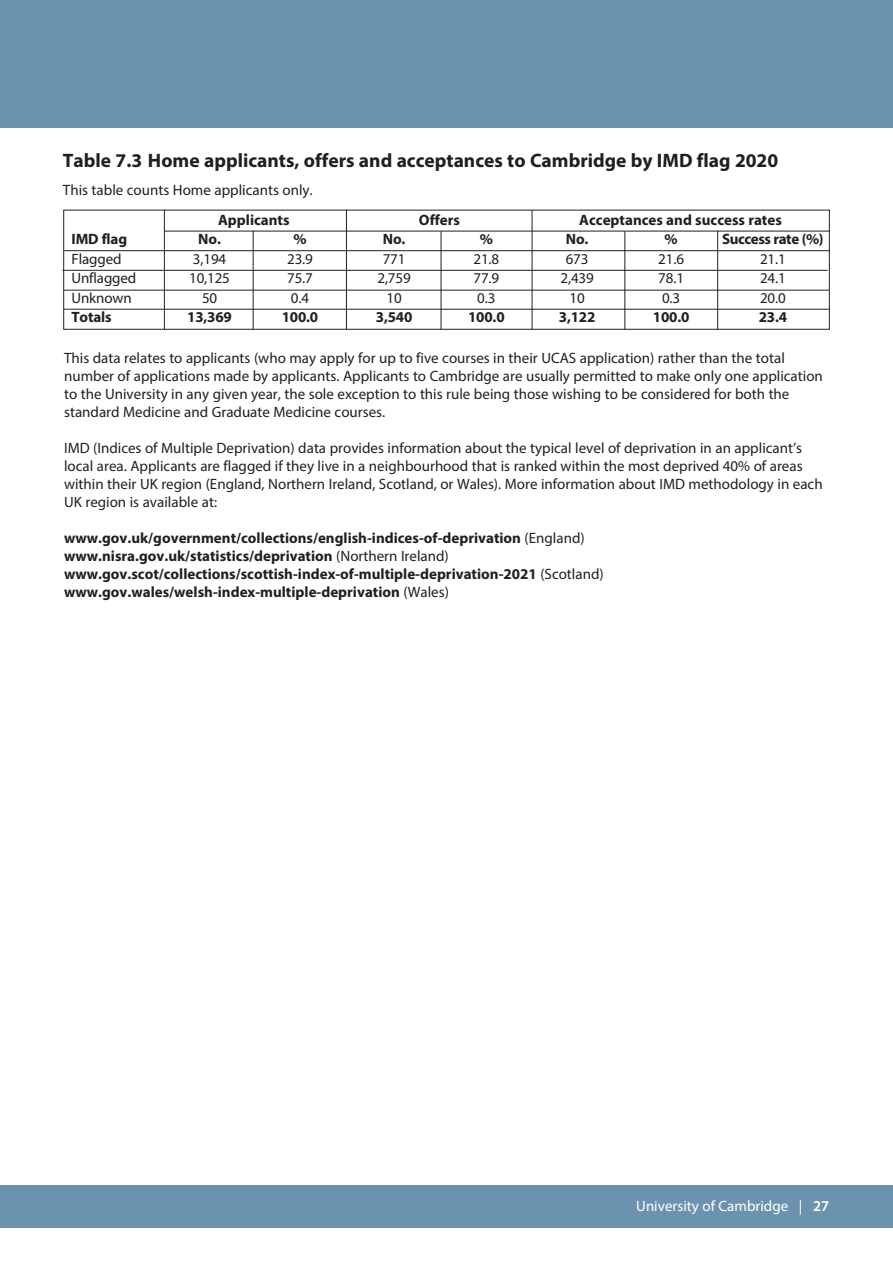
<style>
.page{position:relative;width:893px;height:1263px;background:#fff}
.page>*{position:absolute;margin:0;border:0;box-sizing:border-box;transform-origin:0 0}
.t1{font:700 19.5px "Myriad Pro";color:#231f20}
.t2{font:15px/18px "Myriad Pro";color:#231f20}
.t3{font:700 15px/18px "Myriad Pro";color:#231f20}
.t4{font:15px "Myriad Pro";color:#fff}
.t5{font:700 15px "Myriad Pro";letter-spacing:-.03em;color:#231f20}
.s1{font-weight:400}
.s2{font-weight:600}
</style>
<div class="page">
<div style="left:0;top:1185px;width:893px;height:43px;background:#6c93ae"></div>
<div style="left:0;top:0;width:893px;height:128px;background:#6c93ae"></div>
<hr style="left:64px;top:250px;width:765px;height:1px;background:#231f20">
<hr style="left:62px;top:270px;width:766px;height:1px;background:#231f20">
<hr style="left:64px;top:290px;width:765px;height:1px;background:#231f20">
<hr style="left:64px;top:309px;width:765px;height:1px;background:#231f20">
<hr style="left:164px;top:210px;width:1px;height:119px;background:#231f20">
<hr style="left:253px;top:231px;width:1px;height:98px;background:#231f20">
<hr style="left:532px;top:210px;width:1px;height:119px;background:#231f20">
<hr style="left:625px;top:231px;width:1px;height:98px;background:#231f20">
<hr style="left:346px;top:210px;width:1px;height:119px;background:#231f20">
<hr style="left:717px;top:231px;width:1px;height:98px;background:#231f20">
<hr style="left:441px;top:231px;width:1px;height:98px;background:#231f20">
<hr style="left:164px;top:231px;width:665px;height:1px;background:#231f20">
<h1 class="t1" style="left:63px;top:154px;width:717px">Table 7.3 Home applicants, offers and acceptances to Cambridge by IMD flag 2020</h1>
<p class="t2" style="left:63px;top:182px;width:251px">This table counts Home applicants only.</p>
<p class="t3" style="left:218px;top:212px;width:73px">Applicants</p>
<p class="t3" style="left:419px;top:212px;width:43px">Offers</p>
<p class="t3" style="left:579px;top:212px;width:204px">Acceptances and success rates</p>
<p class="t3" style="left:72px;top:231px;width:57px">IMD flag</p>
<p class="t3" style="left:198px;top:231px;width:24px">No.</p>
<p class="t3" style="left:293px;top:231px;width:15px">%</p>
<p class="t3" style="left:383px;top:231px;width:24px">No.</p>
<p class="t3" style="left:480px;top:231px;width:15px">%</p>
<p class="t3" style="left:566px;top:231px;width:24px">No.</p>
<p class="t3" style="left:665px;top:231px;width:15px">%</p>
<p class="t5" style="left:722px;top:234px;width:103px">Success rate (%)</p>
<p class="t2" style="left:72px;top:251px;width:51px">Flagged</p>
<p class="t2" style="left:193px;top:251px;width:35px">3,194</p>
<p class="t2" style="left:287px;top:251px;width:27px">23.9</p>
<p class="t2" style="left:383px;top:251px;width:24px">771</p>
<p class="t2" style="left:473px;top:251px;width:27px">21.8</p>
<p class="t2" style="left:566px;top:251px;width:24px">673</p>
<p class="t2" style="left:658px;top:251px;width:27px">21.6</p>
<p class="t2" style="left:760px;top:251px;width:27px">21.1</p>
<p class="t2" style="left:72px;top:270px;width:66px">Unflagged</p>
<p class="t2" style="left:189px;top:270px;width:42px">10,125</p>
<p class="t2" style="left:287px;top:270px;width:27px">75.7</p>
<p class="t2" style="left:377px;top:270px;width:35px">2,759</p>
<p class="t2" style="left:473px;top:270px;width:27px">77.9</p>
<p class="t2" style="left:560px;top:270px;width:35px">2,439</p>
<p class="t2" style="left:658px;top:270px;width:27px">78.1</p>
<p class="t2" style="left:760px;top:270px;width:27px">24.1</p>
<p class="t2" style="left:72px;top:290px;width:62px">Unknown</p>
<p class="t2" style="left:202px;top:290px;width:17px">50</p>
<p class="t2" style="left:291px;top:290px;width:20px">0.4</p>
<p class="t2" style="left:386px;top:290px;width:17px">10</p>
<p class="t2" style="left:477px;top:290px;width:20px">0.3</p>
<p class="t2" style="left:569px;top:290px;width:17px">10</p>
<p class="t2" style="left:662px;top:290px;width:20px">0.3</p>
<p class="t2" style="left:760px;top:290px;width:27px">20.0</p>
<p class="t3" style="left:72px;top:309px;width:42px">Totals</p>
<p class="t3" style="left:187px;top:309px;width:46px">13,369</p>
<p class="t3" style="left:282px;top:309px;width:38px">100.0</p>
<p class="t3" style="left:376px;top:309px;width:38px">3,540</p>
<p class="t3" style="left:468px;top:309px;width:38px">100.0</p>
<p class="t3" style="left:559px;top:309px;width:38px">3,122</p>
<p class="t3" style="left:653px;top:309px;width:38px">100.0</p>
<p class="t3" style="left:759px;top:309px;width:30px">23.4</p>
<p class="t2" style="left:64px;top:350px;width:760px">This data relates to applicants (who may apply for up to five courses in their UCAS application) rather than the total number of applications made by applicants. Applicants to Cambridge are usually permitted to make only one application to the University in any given year, the sole exception to this rule being those wishing to be considered for both the standard Medicine and Graduate Medicine courses.</p>
<p class="t2" style="left:64px;top:440px;width:760px">IMD (Indices of Multiple Deprivation) data provides information about the typical level of deprivation in an applicant’s local area. Applicants are flagged if they live in a neighbourhood that is ranked within the most deprived 40% of areas within their UK region (England, Northern Ireland, Scotland, or Wales). More information about IMD methodology in each UK region is available at:</p>
<p class="t3" style="left:64px;top:530px;width:541px">www.gov.uk/government/collections/english-indices-of-deprivation <span class="s1">(England) </span>www.nisra.gov.uk/statistics/deprivation <span class="s1">(Northern Ireland) </span>www.gov.scot/collections/scottish-index-of-multiple-deprivation-2021 <span class="s1">(Scotland) </span>www.gov.wales/welsh-index-multiple-deprivation <span class="s1">(Wales)</span></p>
<p class="t4" style="left:636px;top:1200px;width:194px">University of Cambridge | <span class="s2">27</span></p>
</div>
